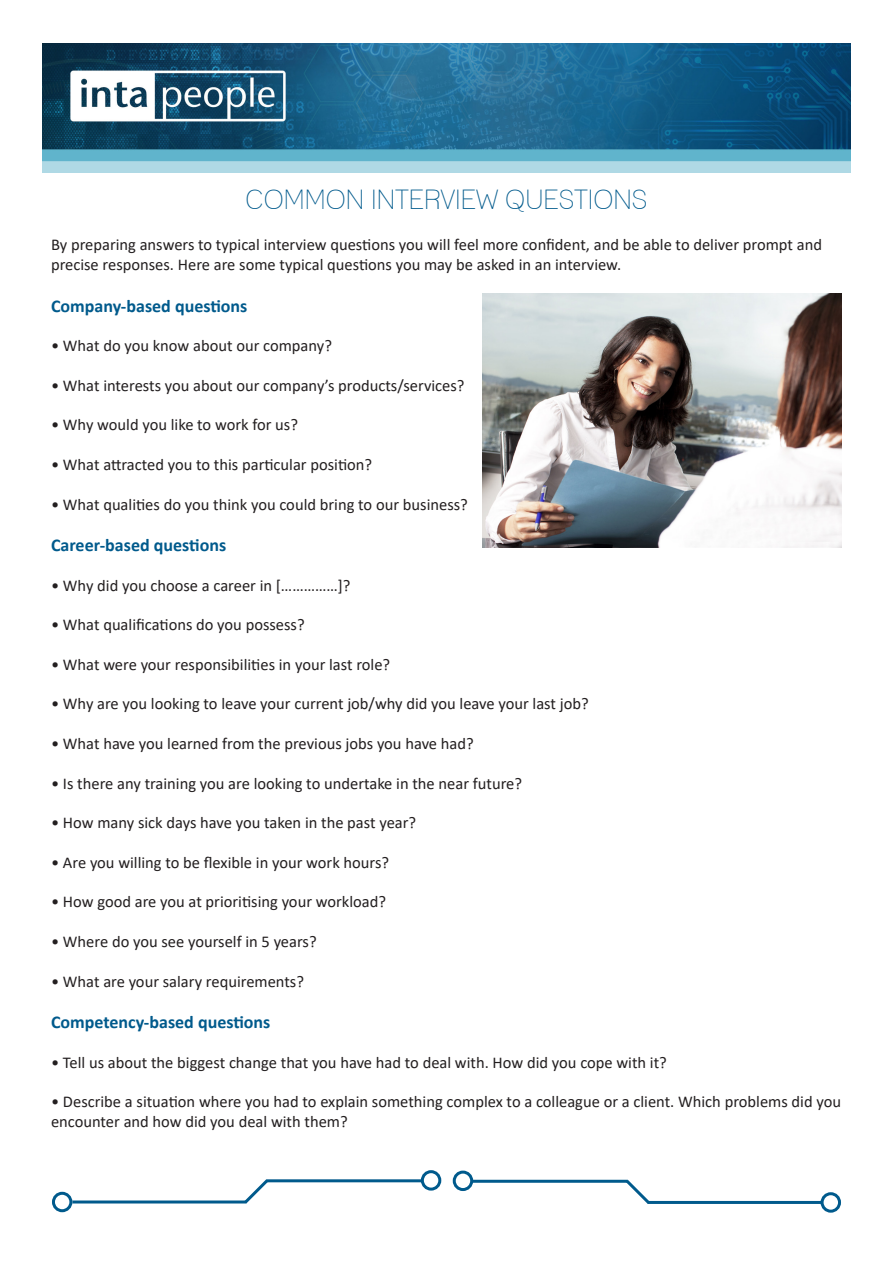
<style>
.page{position:relative;width:893px;height:1263px;background:#fff}
.page>*{position:absolute;margin:0;border:0;box-sizing:border-box;transform-origin:0 0}
.t1{font:condensed 27px "Lane";color:#005a8c}
.t2{font:700 18px "Calibri";color:#005a8c}
.t3{font:16.5px/19.8px "Calibri";color:#231f20}
</style>
<div class="page">
<img style="left:483px;top:293px;width:359px;height:255px">
<img style="left:43px;top:43px;width:807px;height:129px">
<div style="left:52px;top:1192px;width:20px;height:20px;border:3px solid #005a8c;border-radius:50%"></div>
<hr style="left:266px;top:1179px;width:156px;height:3px;background:#005a8c">
<hr style="left:72px;top:1200px;width:174px;height:3px;background:#005a8c">
<svg style="left:241px;top:1179px;width:30px;height:25px"></svg>
<div style="left:453px;top:1170px;width:20px;height:21px;border:3px solid #005a8c;border-radius:50%"></div>
<div style="left:821px;top:1192px;width:20px;height:21px;border:3px solid #005a8c;border-radius:50%"></div>
<hr style="left:472px;top:1180px;width:156px;height:3px;background:#005a8c">
<hr style="left:648px;top:1201px;width:174px;height:3px;background:#005a8c">
<svg style="left:622px;top:1179px;width:31px;height:25px"></svg>
<div style="left:421px;top:1170px;width:20px;height:20px;border:3px solid #005a8c;border-radius:50%"></div>
<p class="t1" style="left:246px;top:183px;width:403px">COMMON INTERVIEW QUESTIONS</p>
<p class="t3" style="left:51px;top:235px;width:772px">By preparing answers to typical interview questions you will feel more confident, and be able to deliver prompt and precise responses. Here are some typical questions you may be asked in an interview.</p>
<p class="t2" style="left:51px;top:293px;width:198px">Company-based questions</p>
<p class="t3" style="left:51px;top:335px;width:282px">• What do you know about our company?</p>
<p class="t3" style="left:51px;top:375px;width:415px">• What interests you about our company’s products/services?</p>
<p class="t3" style="left:51px;top:415px;width:248px">• Why would you like to work for us?</p>
<p class="t3" style="left:51px;top:454px;width:323px">• What attracted you to this particular position?</p>
<p class="t3" style="left:51px;top:494px;width:418px">• What qualities do you think you could bring to our business?</p>
<p class="t2" style="left:51px;top:532px;width:177px">Career-based questions</p>
<p class="t3" style="left:51px;top:575px;width:301px">• Why did you choose a career in [……………]?</p>
<p class="t3" style="left:51px;top:614px;width:255px">• What qualifications do you possess?</p>
<p class="t3" style="left:51px;top:654px;width:341px">• What were your responsibilities in your last role?</p>
<p class="t3" style="left:51px;top:694px;width:539px">• Why are you looking to leave your current job/why did you leave your last job?</p>
<p class="t3" style="left:51px;top:733px;width:424px">• What have you learned from the previous jobs you have had?</p>
<p class="t3" style="left:51px;top:773px;width:473px">• Is there any training you are looking to undertake in the near future?</p>
<p class="t3" style="left:51px;top:812px;width:367px">• How many sick days have you taken in the past year?</p>
<p class="t3" style="left:51px;top:852px;width:340px">• Are you willing to be flexible in your work hours?</p>
<p class="t3" style="left:51px;top:892px;width:337px">• How good are you at prioritising your workload?</p>
<p class="t3" style="left:51px;top:931px;width:267px">• Where do you see yourself in 5 years?</p>
<p class="t3" style="left:51px;top:971px;width:255px">• What are your salary requirements?</p>
<p class="t2" style="left:51px;top:1009px;width:221px">Competency-based questions</p>
<p class="t3" style="left:51px;top:1052px;width:617px">• Tell us about the biggest change that you have had to deal with. How did you cope with it?</p>
<p class="t3" style="left:51px;top:1091px;width:791px">• Describe a situation where you had to explain something complex to a colleague or a client. Which problems did you encounter and how did you deal with them?</p>
</div>
